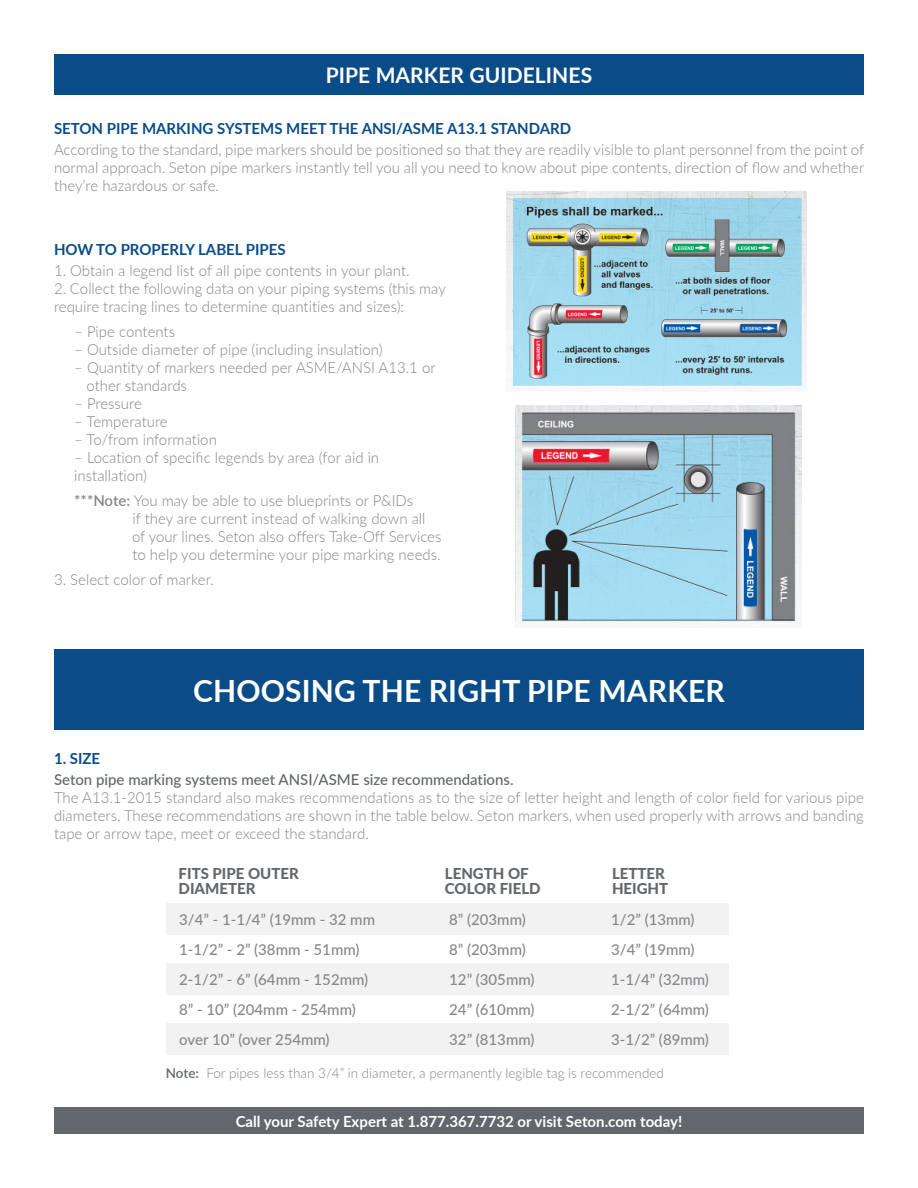
<style>
.page{position:relative;width:918px;height:1188px;background:#fff}
.page>*{position:absolute;margin:0;border:0;box-sizing:border-box;transform-origin:0 0}
.t1{font:700 30px "Lato";letter-spacing:.005em;color:#fff}
.t2{font:700 21px "Lato";letter-spacing:.005em;color:#fff}
.t3{font:300 15px/18px "Lato";color:#87868a}
.t4{font:500 15px "Lato";color:#87868a}
.t5{font:700 15px "Lato";color:#094c88}
.t6{font:700 15px "Lato";color:#fff}
.t7{font:500 15px "Lato";color:#63666a}
.t8{font:800 15px "Lato";color:#63666a}
.t9{font:300 13.5px "Lato";color:#87868a}
.s1{font-weight:600}
.s2{font-weight:600;color:#63666a}
</style>
<div class="page">
<div style="left:54px;top:1107px;width:810px;height:27px;background:#63666a"></div>
<div style="left:54px;top:54px;width:810px;height:40px;background:#094c88"></div>
<img style="left:507px;top:191px;width:300px;height:201px">
<div style="left:54px;top:650px;width:810px;height:80px;background:#094c88"></div>
<div style="left:166px;top:904px;width:562px;height:31px;background:#f2f2f3"></div>
<div style="left:166px;top:964px;width:562px;height:31px;background:#f2f2f3"></div>
<div style="left:166px;top:1024px;width:562px;height:31px;background:#f2f2f3"></div>
<img style="left:515px;top:406px;width:287px;height:220px">
<p class="t2" style="left:326px;top:63px;width:268px">PIPE MARKER GUIDELINES</p>
<p class="t5" style="left:54px;top:119px;width:519px">SETON PIPE MARKING SYSTEMS MEET THE ANSI/ASME A13.1 STANDARD</p>
<p class="t3" style="left:54px;top:141px;width:812px;text-align:justify">According to the standard, pipe markers should be positioned so that they are readily visible to plant personnel from the point of normal approach. Seton pipe markers instantly tell you all you need to know about pipe contents, direction of flow and whether they’re hazardous or safe.</p>
<p class="t5" style="left:54px;top:241px;width:233px">HOW TO PROPERLY LABEL PIPES</p>
<p class="t3" style="left:54px;top:262px;width:357px">1. Obtain a legend list of all pipe contents in your plant.</p>
<p class="t3" style="left:54px;top:280px;width:393px">2. Collect the following data on your piping systems (this may require tracing lines to determine quantities and sizes):</p>
<p class="t3" style="left:74px;top:323px;width:102px">– Pipe contents</p>
<p class="t3" style="left:74px;top:341px;width:310px">– Outside diameter of pipe (including insulation)</p>
<p class="t3" style="left:86px;top:359px;width:351px;text-indent:-12px">– Quantity of markers needed per ASME/ANSI A13.1 or other standards</p>
<p class="t3" style="left:74px;top:395px;width:69px">– Pressure</p>
<p class="t3" style="left:74px;top:413px;width:95px">– Temperature</p>
<p class="t3" style="left:74px;top:431px;width:144px">– To/from information</p>
<p class="t3" style="left:74px;top:449px;width:306px">– Location of specific legends by area (for aid in installation)</p>
<p class="t3" style="left:132px;top:491px;width:311px;text-indent:-58px"><span class="s1">***Note:</span> You may be able to use blueprints or P&amp;IDs<br>if they are current instead of walking down all of your lines. Seton also offers Take-Off Services to help you determine your pipe marking needs.</p>
<p class="t3" style="left:54px;top:570px;width:161px">3. Select color of marker.</p>
<p class="t1" style="left:193px;top:674px;width:533px">CHOOSING THE RIGHT PIPE MARKER</p>
<p class="t5" style="left:54px;top:749px;width:48px">1. SIZE</p>
<p class="t7" style="left:54px;top:771px;width:461px">Seton pipe marking systems meet ANSI/ASME size recommendations.</p>
<p class="t3" style="left:54px;top:789px;width:811px;text-align:justify">The A13.1-2015 standard also makes recommendations as to the size of letter height and length of color field for various pipe diameters. These recommendations are shown in the table below. Seton markers, when used properly with arrows and banding tape or arrow tape, meet or exceed the standard.</p>
<p class="t8" style="left:179px;top:865px;width:122px">FITS PIPE OUTER</p>
<p class="t8" style="left:179px;top:880px;width:78px">DIAMETER</p>
<p class="t8" style="left:445px;top:865px;width:85px">LENGTH OF</p>
<p class="t8" style="left:445px;top:880px;width:97px">COLOR FIELD</p>
<p class="t8" style="left:612px;top:865px;width:54px">LETTER</p>
<p class="t8" style="left:612px;top:880px;width:58px">HEIGHT</p>
<p class="t4" style="left:179px;top:911px;width:197px">3/4” - 1-1/4” (19mm - 32 mm</p>
<p class="t4" style="left:449px;top:911px;width:78px">8” (203mm)</p>
<p class="t4" style="left:611px;top:911px;width:85px">1/2” (13mm)</p>
<p class="t4" style="left:179px;top:941px;width:182px">1-1/2” - 2” (38mm - 51mm)</p>
<p class="t4" style="left:449px;top:941px;width:78px">8” (203mm)</p>
<p class="t4" style="left:611px;top:941px;width:85px">3/4” (19mm)</p>
<p class="t4" style="left:179px;top:971px;width:190px">2-1/2” - 6” (64mm - 152mm)</p>
<p class="t4" style="left:449px;top:971px;width:87px">12” (305mm)</p>
<p class="t4" style="left:611px;top:971px;width:99px">1-1/4” (32mm)</p>
<p class="t4" style="left:179px;top:1001px;width:178px">8” - 10” (204mm - 254mm)</p>
<p class="t4" style="left:449px;top:1001px;width:87px">24” (610mm)</p>
<p class="t4" style="left:611px;top:1001px;width:99px">2-1/2” (64mm)</p>
<p class="t4" style="left:179px;top:1031px;width:152px">over 10” (over 254mm)</p>
<p class="t4" style="left:449px;top:1031px;width:87px">32” (813mm)</p>
<p class="t4" style="left:611px;top:1031px;width:99px">3-1/2” (89mm)</p>
<p class="t9" style="left:166px;top:1065px;width:500px"><span class="s2">Note:</span> For pipes less than 3/4” in diameter, a permanently legible tag is recommended</p>
<p class="t6" style="left:236px;top:1112px;width:448px">Call your Safety Expert at 1.877.367.7732 or visit Seton.com today!</p>
</div>
